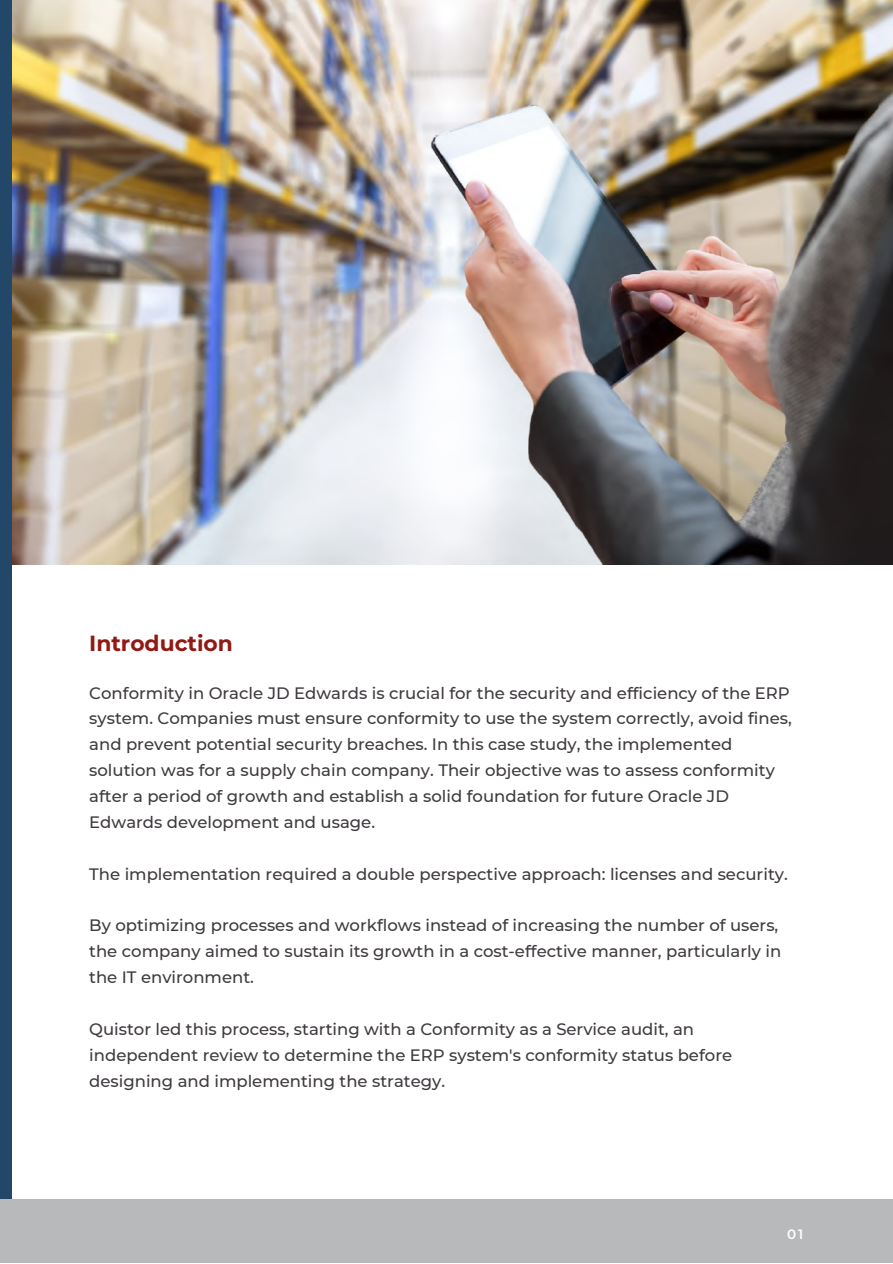
<style>
.page{position:relative;width:893px;height:1264px;background:#fff}
.page>*{position:absolute;margin:0;border:0;box-sizing:border-box;transform-origin:0 0}
.t1{font:700 21.75px "Montserrat";color:#921813}
.t2{font:500 16.5px/25.8px "Montserrat";color:#3f3a3f}
.t3{font:600 13.5px "Montserrat";color:#fff}
</style>
<div class="page">
<img style="left:12px;top:0;width:880px;height:564px">
<div style="left:0;top:0;width:12px;height:1262px;background:#234768"></div>
<div style="left:0;top:1199px;width:892px;height:63px;background:#b8b9bb"></div>
<h1 class="t1" style="left:89px;top:630px;width:145px">Introduction</h1>
<p class="t2" style="left:89px;top:679px;width:704px">Conformity in Oracle JD Edwards is crucial for the security and efficiency of the ERP system. Companies must ensure conformity to use the system correctly, avoid fines, and prevent potential security breaches. In this case study, the implemented solution was for a supply chain company. Their objective was to assess conformity after a period of growth and establish a solid foundation for future Oracle JD Edwards development and usage.</p>
<p class="t2" style="left:89px;top:860px;width:700px">The implementation required a double perspective approach: licenses and security.</p>
<p class="t2" style="left:89px;top:912px;width:693px">By optimizing processes and workflows instead of increasing the number of users, the company aimed to sustain its growth in a cost-effective manner, particularly in the IT environment.</p>
<p class="t2" style="left:89px;top:1015px;width:644px">Quistor led this process, starting with a Conformity as a Service audit, an independent review to determine the ERP system's conformity status before designing and implementing the strategy.</p>
<p class="t3" style="left:787px;top:1226px;width:18px">01</p>
</div>
